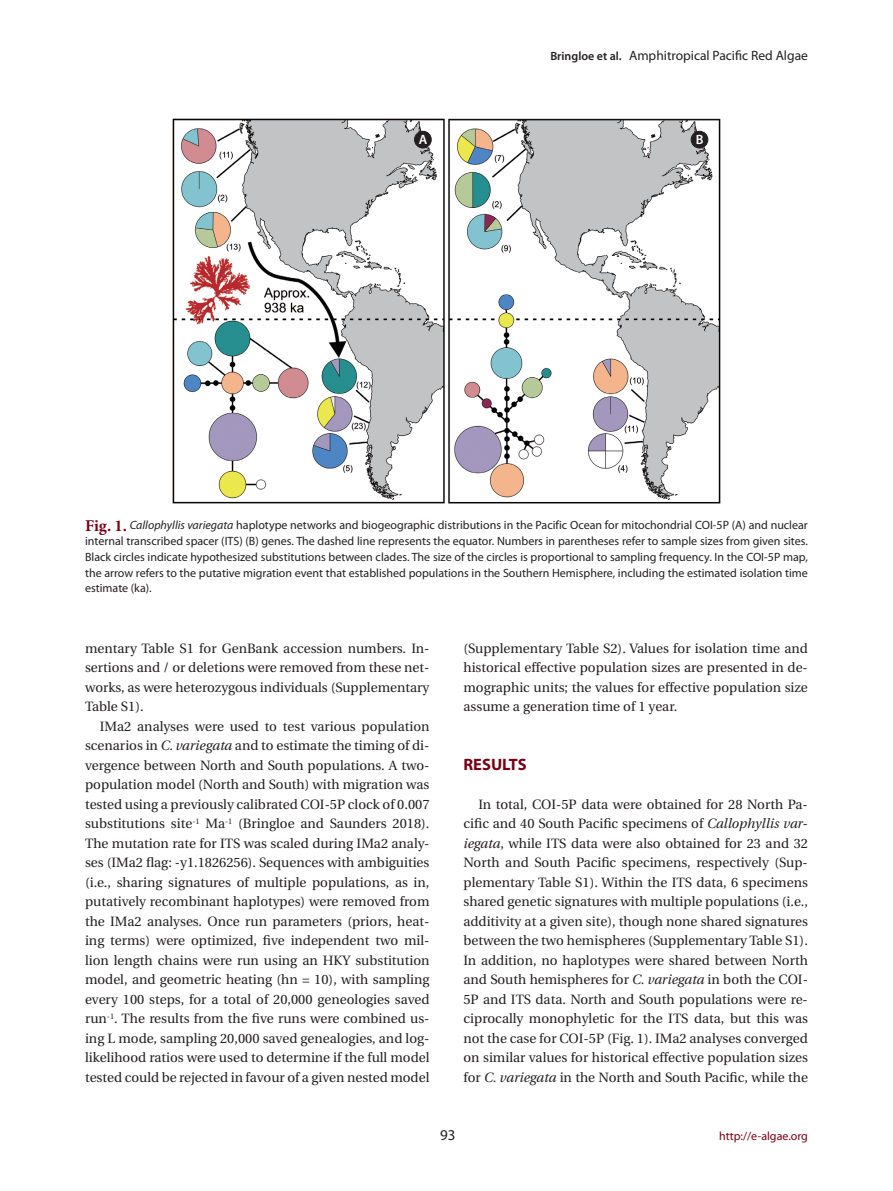
<style>
.page{position:relative;width:893px;height:1191px;background:#fff}
.page>*{position:absolute;margin:0;border:0;box-sizing:border-box;transform-origin:0 0}
.대제목_기준선격자{font:700 16.5px "Myriad Pro";color:#790015}
.t1{font:15px "Myriad Pro";color:#231f20}
.본문내용_공통{font:13.5px/19.5px "Utopia";color:#231f20;text-align:justify}
.t2{font:13.5px "Myriad Pro";color:#231f20}
.t3{font:600 13.5px "Myriad Pro";color:#fff}
.테이블_이미지_캡션{font:12px/15.8px "Myriad Pro";color:#231f20;text-align:justify}
.t4{font:12px "Myriad Pro";color:#790015}
.s1{font-weight:600;font-size:12px}
.s2{font-family:"Minion Pro";font-weight:700;font-size:16.5px;color:#790015}
.s3{font-style:italic}
</style>
<div class="page">
<img style="left:172px;top:118px;width:549px;height:386px">
<div style="left:415px;top:131px;width:16px;height:17px;background:#231f20;border-radius:50%"></div>
<div style="left:414px;top:131px;width:17px;height:17px;border:1px solid #231f20;border-radius:50%"></div>
<div style="left:691px;top:131px;width:17px;height:17px;background:#231f20;border-radius:50%"></div>
<div style="left:691px;top:131px;width:17px;height:17px;border:1px solid #231f20;border-radius:50%"></div>
<p class="t2" style="left:550px;top:48px;width:259px"><span class="s1">Bringloe et al.</span> Amphitropical Pacific Red Algae</p>
<p class="t3" style="left:419px;top:132px;width:10px">A</p>
<p class="t3" style="left:696px;top:132px;width:9px">B</p>
<p class="테이블_이미지_캡션" style="left:85px;top:518px;width:724px"><span class="s2">Fig. 1.</span> <span class="s3">Callophyllis variegata</span> haplotype networks and biogeographic distributions in the Pacific Ocean for mitochondrial COI-5P (A) and nuclear internal transcribed spacer (ITS) (B) genes. The dashed line represents the equator. Numbers in parentheses refer to sample sizes from given sites.<br>Black circles indicate hypothesized substitutions between clades. The size of the circles is proportional to sampling frequency. In the COI-5P map, the arrow refers to the putative migration event that established populations in the Southern Hemisphere, including the estimated isolation time estimate (ka).</p>
<p class="본문내용_공통" style="left:85px;top:638px;width:346px">mentary Table S1 for GenBank accession numbers. In&shy;sertions and / or deletions were removed from these net&shy;works, as were heterozygous individuals (Supplementary Table S1).</p>
<p class="본문내용_공통" style="left:85px;top:716px;width:346px;text-indent:15px">IMa2 analyses were used to test various population scenarios in <span class="s3">C. variegata</span> and to estimate the timing of di&shy;vergence between North and South populations. A two&shy;population model (North and South) with migration was tested using a previously calibrated COI-5P clock of 0.007 substitutions site<sup>-1</sup> Ma<sup>-1</sup> (Bringloe and Saunders 2018).<br>The mutation rate for ITS was scaled during IMa2 analy&shy;ses (IMa2 flag: -y1.1826256). Sequences with ambiguities (i.e., sharing signatures of multiple populations, as in, putatively recombinant haplotypes) were removed from the IMa2 analyses. Once run parameters (priors, heat&shy;ing terms) were optimized, five independent two mil&shy;lion length chains were run using an HKY substitution model, and geometric heating (hn = 10), with sampling every 100 steps, for a total of 20,000 geneologies saved run<sup>-1</sup>. The results from the five runs were combined us&shy;ing L mode, sampling 20,000 saved genealogies, and log&shy;likelihood ratios were used to determine if the full model tested could be rejected in favour of a given nested model</p>
<p class="본문내용_공통" style="left:463px;top:638px;width:346px">(Supplementary Table S2). Values for isolation time and historical effective population sizes are presented in de&shy;mographic units; the values for effective population size assume a generation time of 1 year.</p>
<p class="대제목_기준선격자" style="left:463px;top:754px;width:65px">RESULTS</p>
<p class="본문내용_공통" style="left:463px;top:794px;width:346px;text-indent:15px">In total, COI-5P data were obtained for 28 North Pa&shy;cific and 40 South Pacific specimens of <span class="s3">Callophyllis var&shy;iegata</span>, while ITS data were also obtained for 23 and 32<br>North and South Pacific specimens, respectively (Sup&shy;plementary Table S1). Within the ITS data, 6 specimens shared genetic signatures with multiple populations (i.e., additivity at a given site), though none shared signatures between the two hemispheres (Supplementary Table S1).<br>In addition, no haplotypes were shared between North and South hemispheres for <span class="s3">C. variegata</span> in both the COI-5P and ITS data. North and South populations were re&shy;ciprocally monophyletic for the ITS data, but this was not the case for COI-5P (Fig. 1). IMa2 analyses converged on similar values for historical effective population sizes for <span class="s3">C. variegata</span> in the North and South Pacific, while the</p>
<p class="t1" style="left:440px;top:1126px;width:17px">93</p>
<p class="t4" style="left:719px;top:1129px;width:90px">http://e-algae.org</p>
</div>
